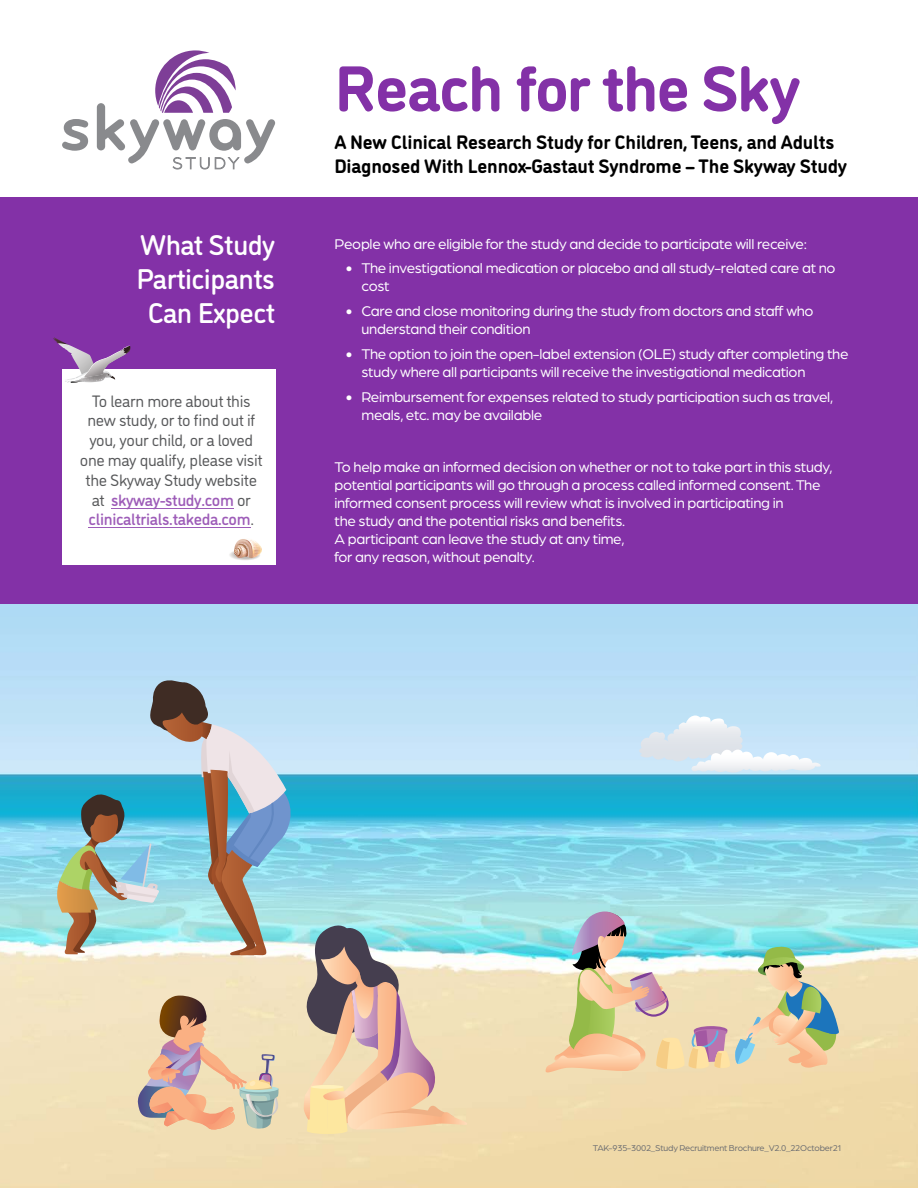
<style>
.page{position:relative;width:918px;height:1188px;background:#fff}
.page>*{position:absolute;margin:0;border:0;box-sizing:border-box;transform-origin:0 0}
.Headline_DINosaur_43{font:700 64.5px "DI Nosaur";letter-spacing:-.025em;color:#8331a7}
.Question{font:500 28.5px/34.2px "DI Nosaur";letter-spacing:-.02em;color:#fff;text-align:center}
.Subhead_13_pt_black{font:700 19.5px/24px "DI Nosaur";letter-spacing:-.01em;color:#000}
.Callout_DINosaur_11{font:16.5px/19.8px "DI Nosaur";letter-spacing:-.02em;color:#58595b;text-align:center}
.participant_bullet{font:15px/18px "Arboria";letter-spacing:-.02em;color:#fff}
.Particpant_copy_10_p{font:15px/18px "Arboria";letter-spacing:-.02em;color:#fff}
.Particpant_copy_10_p-2{font:9px "Arboria";letter-spacing:-.02em;color:#6d6e71}
.s1{font-weight:500;color:#9d5cb8}
.s2{font-family:"DI Nosaur";font-weight:900}
</style>
<div class="page">
<img style="left:0;top:604px;width:918px;height:584px">
<svg style="left:543px;top:907px;width:296px;height:170px;background:#c8d0b8"></svg>
<svg style="left:62px;top:119px;width:26px;height:32px"></svg>
<svg style="left:97px;top:50px;width:178px;height:120px"></svg>
<div style="left:0;top:198px;width:918px;height:406px;background:#8331a7"></div>
<div style="left:62px;top:369px;width:213px;height:195px;background:#fff"></div>
<div style="left:229px;top:550px;width:31px;height:10px;background:#edebea;border-radius:50%"></div>
<div style="left:230px;top:550px;width:30px;height:10px;background:#e9e8e7;border-radius:50%"></div>
<div style="left:232px;top:550px;width:26px;height:9px;background:#dad7d6;border-radius:50%"></div>
<div style="left:233px;top:550px;width:25px;height:9px;background:#d3cfcd;border-radius:50%"></div>
<div style="left:234px;top:551px;width:24px;height:8px;background:#d0c9c5;border-radius:50%"></div>
<div style="left:234px;top:551px;width:23px;height:8px;background:#c8c4c1;border-radius:50%"></div>
<svg style="left:234px;top:539px;width:28px;height:19px"></svg>
<svg style="left:53px;top:338px;width:78px;height:45px"></svg>
<svg style="left:57px;top:678px;width:411px;height:456px;background:#b4c8c4"></svg>
<svg style="left:639px;top:716px;width:182px;height:58px"></svg>
<hr style="left:111px;top:508px;width:123px;height:1px;background:#9d5cb8">
<hr style="left:89px;top:527px;width:162px;height:1px;background:#9d5cb8">
<p class="Question" style="left:136px;top:226px;width:140px">What Study<br>Participants<br>Can Expect</p>
<p class="Callout_DINosaur_11" style="left:80px;top:390px;width:184px">To learn more about this new study, or to find out if you, your child, or a loved one may qualify, please visit the Skyway Study website at <span class="s1">skyway-study.com</span> or <span class="s1">clinicaltrials.takeda.com</span>.</p>
<p class="Headline_DINosaur_43" style="left:334px;top:40px;width:467px">Reach for the Sky</p>
<p class="Subhead_13_pt_black" style="left:334px;top:128px;width:514px">A New Clinical Research Study for Children, Teens, and Adults<br>Diagnosed With Lennox-Gastaut Syndrome – The Skyway Study</p>
<p class="Particpant_copy_10_p" style="left:334px;top:234px;width:474px">People who are eligible for the study and decide to participate will receive:</p>
<p class="participant_bullet" style="left:362px;top:259px;width:476px;text-indent:-16px"><span class="s2">•</span> The investigational medication or placebo and all study-related care at no cost</p>
<p class="participant_bullet" style="left:362px;top:301px;width:454px;text-indent:-16px"><span class="s2">•</span> Care and close monitoring during the study from doctors and staff who understand their condition</p>
<p class="participant_bullet" style="left:362px;top:344px;width:489px;text-indent:-16px"><span class="s2">•</span> The option to join the open-label extension (OLE) study after completing the study where all participants will receive the investigational medication</p>
<p class="participant_bullet" style="left:362px;top:387px;width:473px;text-indent:-16px"><span class="s2">•</span> Reimbursement for expenses related to study participation such as travel, meals, etc. may be available</p>
<p class="Particpant_copy_10_p" style="left:334px;top:458px;width:500px">To help make an informed decision on whether or not to take part in this study, potential participants will go through a process called informed consent. The informed consent process will review what is involved in participating in<br>the study and the potential risks and benefits.<br>A participant can leave the study at any time,<br>for any reason, without penalty.</p>
<p class="Particpant_copy_10_p-2" style="left:593px;top:1142px;width:250px">TAK-935-3002_Study Recruitment Brochure_V2.0_22October21</p>
</div>
